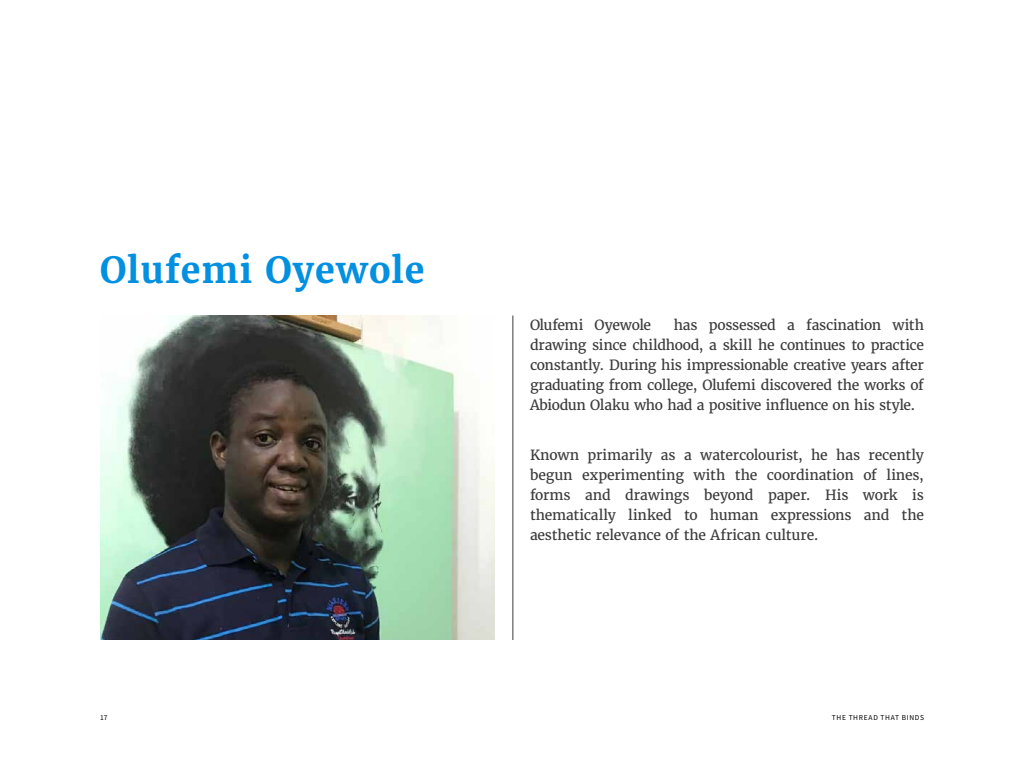
<style>
.page{position:relative;width:1024px;height:768px;background:#fff}
.page>*{position:absolute;margin:0;border:0;box-sizing:border-box;transform-origin:0 0}
.t1{font:700 36px "Merriweather";letter-spacing:.025em;color:#0390e0}
.t2{font:14px/20px "Merriweather";letter-spacing:-.02em;color:#3b3c3b;text-align:justify}
.t3{font:7.5px "Source Sans Pro";letter-spacing:.09em;color:#000}
</style>
<div class="page">
<hr style="left:513px;top:316px;width:1px;height:324px;background:#3b3c3b">
<img style="left:100px;top:316px;width:395px;height:324px">
<h1 class="t1" style="left:100px;top:247px;width:326px">Olufemi Oyewole</h1>
<p class="t2" style="left:530px;top:315px;width:396px;text-indent:144px">has possessed a fascination with drawing since childhood, a skill he continues to practice constantly. During his impressionable creative years after graduating from college, Olufemi discovered the works of Abiodun Olaku who had a positive influence on his style.</p>
<p class="t2" style="left:530px;top:445px;width:396px">Known primarily as a watercolourist, he has recently begun experimenting with the coordination of lines, forms and drawings beyond paper. His work is thematically linked to human expressions and the aesthetic relevance of the African culture.</p>
<p class="t2" style="left:530px;top:315px;width:123px">Olufemi Oyewole</p>
<p class="t3" style="left:100px;top:713px;width:9px">17</p>
<p class="t3" style="left:832px;top:713px;width:94px">THE THREAD THAT BINDS</p>
</div>
